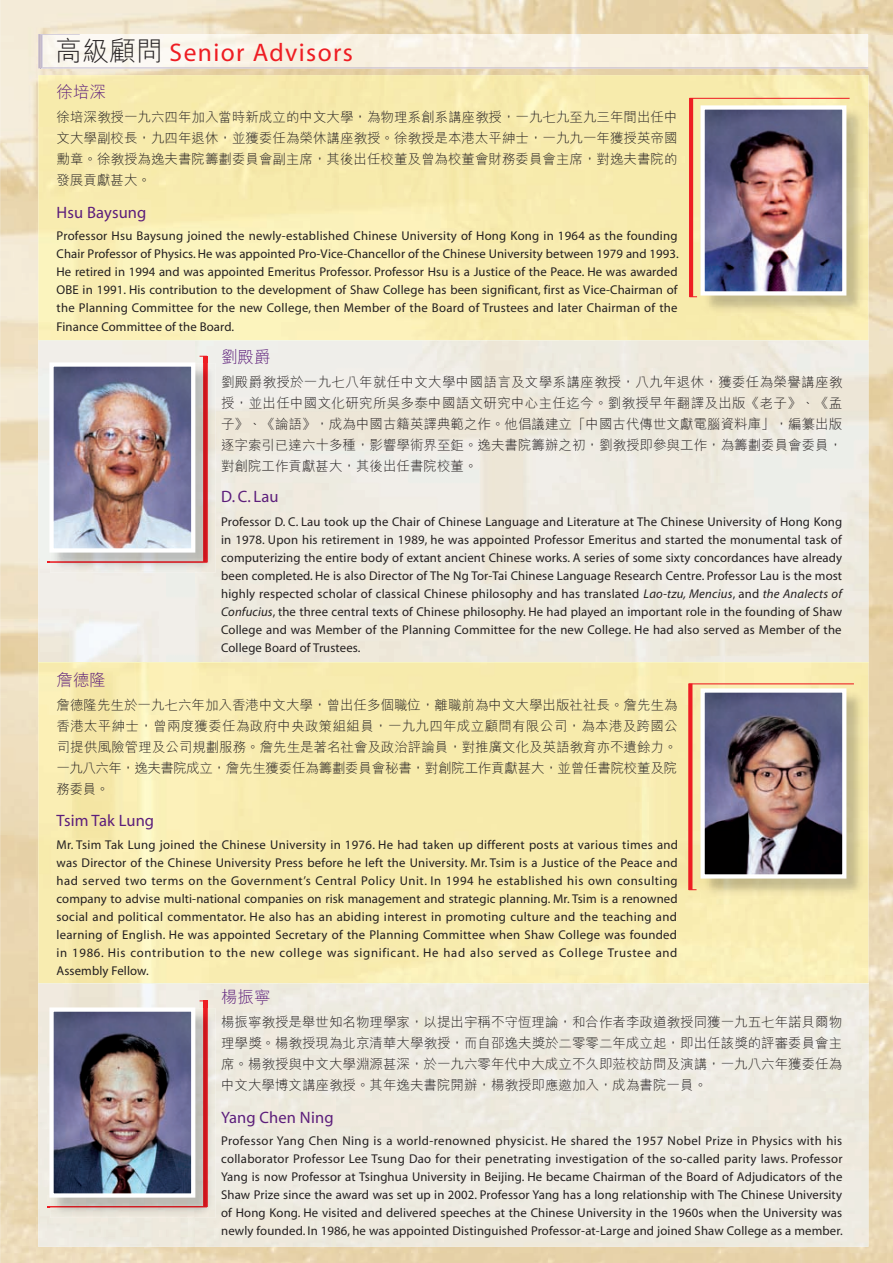
<style>
.page{position:relative;width:893px;height:1263px;background:#fff}
.page>*{position:absolute;margin:0;border:0;box-sizing:border-box;transform-origin:0 0}
.t1{font:25.5px "Myriad";letter-spacing:.055em;color:#ee1d23}
.t2{font:16.5px "Myriad";letter-spacing:.01em;color:#5c1e7b}
.t3{font:300 16.5px "M Hei";color:#5c1e7b}
.t4{font:300 13.5px/21px "M Hei";color:#231f20;text-align:justify}
.t5{font:12.75px/18px "Myriad";letter-spacing:.01em;color:#231f20;text-align:justify}
.s1{font-family:"M Hei";font-weight:300;font-size:27px;color:#231f20}
.s2{font-style:italic}
</style>
<div class="page">
<img style="left:0;top:0;width:893px;height:1263px">
<img style="left:38px;top:34px;width:830px;height:35px">
<img style="left:43px;top:67px;width:825px;height:1px">
<img style="left:41px;top:35px;width:2px;height:33px">
<img style="left:41px;top:34px;width:39px;height:1px">
<img style="left:38px;top:75px;width:830px;height:52px">
<img style="left:817px;top:127px;width:51px;height:213px">
<img style="left:38px;top:127px;width:674px;height:213px">
<div style="left:712px;top:316px;width:105px;height:24px;background:#f7ebaf"></div>
<img style="left:194px;top:341px;width:674px;height:321px">
<div style="left:38px;top:341px;width:156px;height:52px;background:#f1eee9"></div>
<img style="left:38px;top:393px;width:52px;height:269px">
<img style="left:90px;top:573px;width:104px;height:89px">
<img style="left:38px;top:340px;width:830px;height:1px">
<img style="left:38px;top:663px;width:830px;height:52px">
<div style="left:817px;top:715px;width:51px;height:268px;background:#faeeb4"></div>
<img style="left:38px;top:715px;width:674px;height:268px">
<div style="left:712px;top:899px;width:105px;height:84px;background:#faeeb5"></div>
<img style="left:38px;top:662px;width:830px;height:1px">
<div style="left:194px;top:984px;width:674px;height:263px;background:#eeebe1"></div>
<img style="left:38px;top:984px;width:156px;height:52px">
<div style="left:38px;top:1036px;width:52px;height:211px;background:#efebe3"></div>
<div style="left:90px;top:1218px;width:104px;height:29px;background:#edeade"></div>
<img style="left:38px;top:983px;width:830px;height:1px">
<hr style="left:689px;top:98px;width:161px;height:1px;background:#ee1d23">
<hr style="left:689px;top:98px;width:4px;height:199px;background:#ee1d23">
<hr style="left:47px;top:561px;width:160px;height:2px;background:#ee1d23">
<div style="left:203px;top:356px;width:5px;height:206px;background:#ee1d23"></div>
<hr style="left:689px;top:683px;width:165px;height:1px;background:#ee1d23">
<svg style="left:688px;top:684px;width:4px;height:206px"></svg>
<hr style="left:47px;top:1206px;width:160px;height:1px;background:#ee1d23">
<div style="left:203px;top:1001px;width:5px;height:206px;background:#ee1d23"></div>
<img style="left:701px;top:106px;width:165px;height:210px">
<img style="left:705px;top:110px;width:136px;height:181px">
<div style="left:700px;top:105px;width:146px;height:191px;border:4px solid #fff"></div>
<img style="left:701px;top:689px;width:165px;height:210px">
<img style="left:705px;top:693px;width:136px;height:180px">
<div style="left:700px;top:688px;width:146px;height:190px;border:4px solid #fff"></div>
<img style="left:50px;top:363px;width:165px;height:210px">
<img style="left:50px;top:561px;width:157px;height:2px">
<img style="left:203px;top:363px;width:5px;height:199px">
<img style="left:54px;top:367px;width:136px;height:181px">
<div style="left:49px;top:362px;width:146px;height:191px;border:4px solid #fff"></div>
<img style="left:50px;top:1008px;width:165px;height:210px">
<img style="left:50px;top:1206px;width:153px;height:1px">
<img style="left:203px;top:1008px;width:5px;height:199px">
<img style="left:54px;top:1012px;width:136px;height:180px">
<div style="left:49px;top:1007px;width:146px;height:190px;border:4px solid #fff"></div>
<h1 class="t1" style="left:55px;top:40px;width:299px"><span class="s1">高級顧問</span> Senior Advisors</h1>
<p class="t3" style="left:57px;top:83px;width:51px">徐培深</p>
<p class="t4" style="left:57px;top:107px;width:622px">徐培深教授一九六四年加入當時新成立的中文大學，為物理系創系講座教授，一九七九至九三年間出任中文大學副校長，九四年退休，並獲委任為榮休講座教授。徐教授是本港太平紳士，一九九一年獲授英帝國勳章。徐教授為逸夫書院籌劃委員會副主席，其後出任校董及曾為校董會財務委員會主席，對逸夫書院的發展貢獻甚大。</p>
<p class="t2" style="left:57px;top:204px;width:91px">Hsu Baysung</p>
<p class="t5" style="left:57px;top:227px;width:624px">Professor Hsu Baysung joined the newly-established Chinese University of Hong Kong in 1964 as the founding Chair Professor of Physics. He was appointed Pro-Vice-Chancellor of the Chinese University between 1979 and 1993.<br>He retired in 1994 and was appointed Emeritus Professor. Professor Hsu is a Justice of the Peace. He was awarded OBE in 1991. His contribution to the development of Shaw College has been significant, first as Vice-Chairman of the Planning Committee for the new College, then Member of the Board of Trustees and later Chairman of the Finance Committee of the Board.</p>
<p class="t3" style="left:221px;top:348px;width:51px">劉殿爵</p>
<p class="t4" style="left:221px;top:372px;width:623px">劉殿爵教授於一九七八年就任中文大學中國語言及文學系講座教授，八九年退休，獲委任為榮譽講座教授，並出任中國文化研究所吳多泰中國語文研究中心主任迄今。劉教授早年翻譯及出版《老子》、《孟子》、《論語》，成為中國古籍英譯典範之作。他倡議建立「中國古代傳世文獻電腦資料庫」，編纂出版逐字索引已達六十多種，影響學術界至鉅。逸夫書院籌辦之初，劉教授即參與工作，為籌劃委員會委員，對創院工作貢獻甚大，其後出任書院校董。</p>
<p class="t2" style="left:221px;top:489px;width:59px">D. C. Lau</p>
<p class="t5" style="left:221px;top:513px;width:623px">Professor D. C. Lau took up the Chair of Chinese Language and Literature at The Chinese University of Hong Kong in 1978. Upon his retirement in 1989, he was appointed Professor Emeritus and started the monumental task of computerizing the entire body of extant ancient Chinese works. A series of some sixty concordances have already been completed. He is also Director of The Ng Tor-Tai Chinese Language Research Centre. Professor Lau is the most highly respected scholar of classical Chinese philosophy and has translated <span class="s2">Lao-tzu, Mencius</span>, and <span class="s2">the Analects of Confucius</span>, the three central texts of Chinese philosophy. He had played an important role in the founding of Shaw College and was Member of the Planning Committee for the new College. He had also served as Member of the College Board of Trustees.</p>
<p class="t3" style="left:57px;top:671px;width:51px">詹德隆</p>
<p class="t4" style="left:57px;top:695px;width:623px">詹德隆先生於一九七六年加入香港中文大學，曾出任多個職位，離職前為中文大學出版社社長。詹先生為香港太平紳士，曾兩度獲委任為政府中央政策組組員，一九九四年成立顧問有限公司，為本港及跨國公司提供風險管理及公司規劃服務。詹先生是著名社會及政治評論員，對推廣文化及英語教育亦不遺餘力。一九八六年，逸夫書院成立，詹先生獲委任為籌劃委員會秘書，對創院工作貢獻甚大，並曾任書院校董及院務委員。</p>
<p class="t2" style="left:57px;top:812px;width:99px">Tsim Tak Lung</p>
<p class="t5" style="left:57px;top:836px;width:623px">Mr. Tsim Tak Lung joined the Chinese University in 1976. He had taken up different posts at various times and was Director of the Chinese University Press before he left the University. Mr. Tsim is a Justice of the Peace and had served two terms on the Government’s Central Policy Unit. In 1994 he established his own consulting company to advise multi-national companies on risk management and strategic planning. Mr. Tsim is a renowned social and political commentator. He also has an abiding interest in promoting culture and the teaching and learning of English. He was appointed Secretary of the Planning Committee when Shaw College was founded in 1986. His contribution to the new college was significant. He had also served as College Trustee and Assembly Fellow.</p>
<p class="t3" style="left:221px;top:988px;width:51px">楊振寧</p>
<p class="t4" style="left:221px;top:1012px;width:622px">楊振寧教授是舉世知名物理學家，以提出宇稱不守恆理論，和合作者李政道教授同獲一九五七年諾貝爾物理學獎。楊教授現為北京清華大學教授，而自邵逸夫獎於二零零二年成立起，即出任該獎的評審委員會主席。楊教授與中文大學淵源甚深，於一九六零年代中大成立不久即蒞校訪問及演講，一九八六年獲委任為中文大學博文講座教授。其年逸夫書院開辦，楊教授即應邀加入，成為書院一員。</p>
<p class="t2" style="left:221px;top:1109px;width:114px">Yang Chen Ning</p>
<p class="t5" style="left:221px;top:1132px;width:623px">Professor Yang Chen Ning is a world-renowned physicist. He shared the 1957 Nobel Prize in Physics with his collaborator Professor Lee Tsung Dao for their penetrating investigation of the so-called parity laws. Professor Yang is now Professor at Tsinghua University in Beijing. He became Chairman of the Board of Adjudicators of the Shaw Prize since the award was set up in 2002. Professor Yang has a long relationship with The Chinese University of Hong Kong. He visited and delivered speeches at the Chinese University in the 1960s when the University was newly founded. In 1986, he was appointed Distinguished Professor-at-Large and joined Shaw College as a member.</p>
</div>
